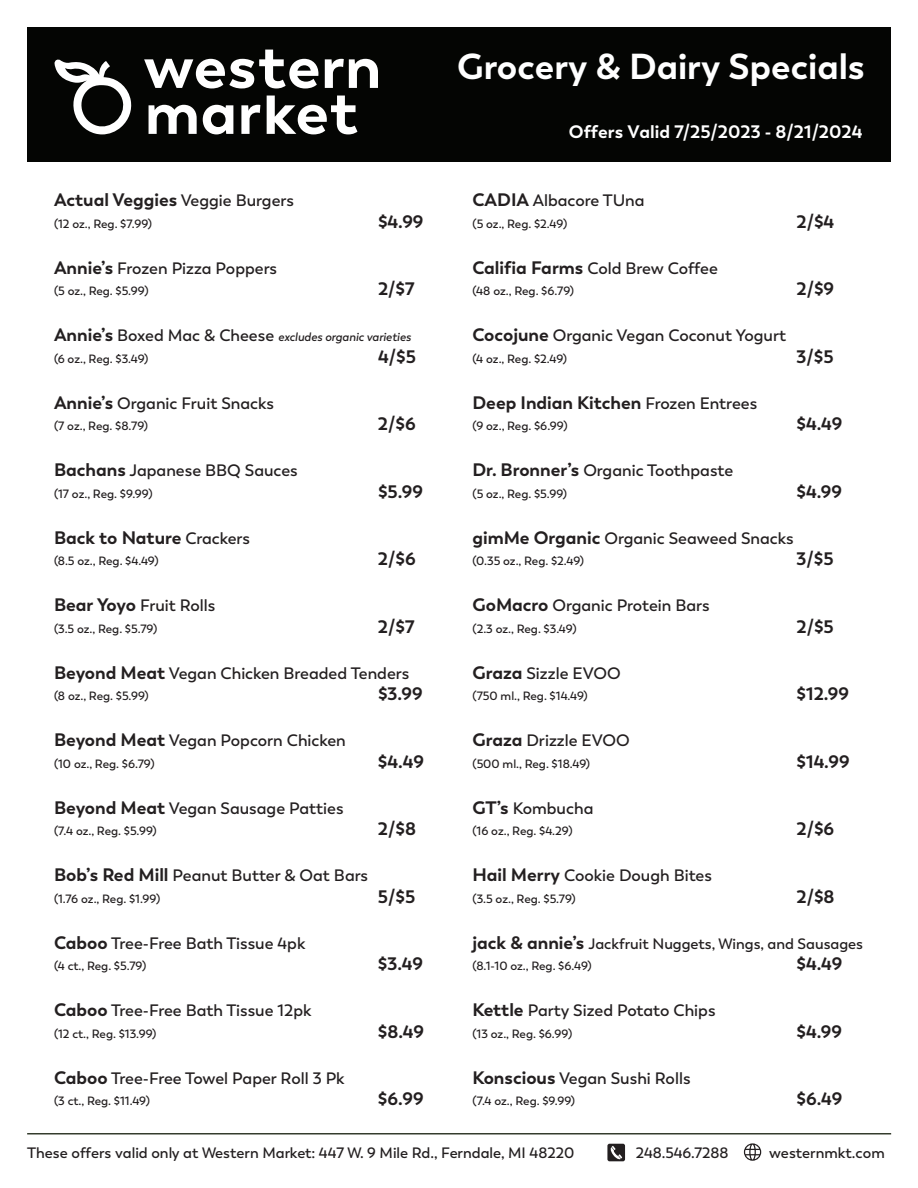
<style>
.page{position:relative;width:918px;height:1188px;background:#fff}
.page>*{position:absolute;margin:0;border:0;box-sizing:border-box;transform-origin:0 0}
.t1{font:700 36px "Trenda";color:#fff}
.t2{font:700 18px "Trenda";color:#231f20}
.t3{font:700 18px "Trenda";color:#fff}
.t4{font:600 16.5px "Trenda";color:#231f20}
.t5{font:600 15px "Trenda";color:#231f20}
.t6{font:600 12px "Trenda";color:#231f20}
.t7{font:italic 600 12px "Trenda";color:#231f20}
.s1{font-weight:600;font-size:16.5px}
.s2{font-weight:700;font-size:18px}
.s3{font-weight:700;font-style:normal;font-size:18px}
.s4{font-style:normal;font-size:16.5px}
</style>
<div class="page">
<div style="left:27px;top:27px;width:864px;height:134px;background:#040503"></div>
<svg style="left:54px;top:59px;width:78px;height:75px"></svg>
<svg style="left:144px;top:50px;width:174px;height:38px"></svg>
<svg style="left:325px;top:59px;width:53px;height:29px"></svg>
<svg style="left:149px;top:105px;width:48px;height:29px"></svg>
<svg style="left:203px;top:105px;width:30px;height:29px"></svg>
<svg style="left:241px;top:105px;width:19px;height:29px"></svg>
<svg style="left:267px;top:96px;width:90px;height:38px"></svg>
<hr style="left:27px;top:1133px;width:864px;height:2px;background:#343c2d">
<svg style="left:607px;top:1144px;width:18px;height:17px"></svg>
<svg style="left:744px;top:1143px;width:17px;height:18px"></svg>
<p class="t2" style="left:54px;top:189px;width:241px">Actual Veggies <span class="s1">Veggie Burgers</span></p>
<p class="t6" style="left:54px;top:217px;width:100px">(12 oz., Reg. $7.99)</p>
<p class="t2" style="left:378px;top:210px;width:47px">$4.99</p>
<p class="t4" style="left:54px;top:258px;width:225px"><span class="s2">Annie’s</span> Frozen Pizza Poppers</p>
<p class="t6" style="left:54px;top:284px;width:96px">(5 oz., Reg. $5.99)</p>
<p class="t2" style="left:378px;top:278px;width:38px">2/$7</p>
<p class="t7" style="left:54px;top:330px;width:359px"><span class="s3">Annie’s</span> <span class="s4">Boxed Mac &amp; Cheese</span> excludes organic varieties</p>
<p class="t6" style="left:54px;top:352px;width:96px">(6 oz., Reg. $3.49)</p>
<p class="t2" style="left:378px;top:345px;width:39px">4/$5</p>
<p class="t4" style="left:54px;top:393px;width:221px"><span class="s2">Annie’s</span> Organic Fruit Snacks</p>
<p class="t6" style="left:54px;top:419px;width:96px">(7 oz., Reg. $8.79)</p>
<p class="t2" style="left:378px;top:413px;width:39px">2/$6</p>
<p class="t4" style="left:54px;top:461px;width:245px"><span class="s2">Bachans</span> Japanese BBQ Sauces</p>
<p class="t6" style="left:54px;top:487px;width:100px">(17 oz., Reg. $9.99)</p>
<p class="t2" style="left:378px;top:480px;width:47px">$5.99</p>
<p class="t2" style="left:54px;top:526px;width:198px">Back to Nature <span class="s1">Crackers</span></p>
<p class="t6" style="left:54px;top:554px;width:106px">(8.5 oz., Reg. $4.49)</p>
<p class="t2" style="left:378px;top:548px;width:39px">2/$6</p>
<p class="t4" style="left:54px;top:596px;width:163px"><span class="s2">Bear Yoyo</span> Fruit Rolls</p>
<p class="t6" style="left:54px;top:622px;width:105px">(3.5 oz., Reg. $5.79)</p>
<p class="t2" style="left:378px;top:615px;width:38px">2/$7</p>
<p class="t4" style="left:54px;top:663px;width:357px"><span class="s2">Beyond Meat</span> Vegan Chicken Breaded Tenders</p>
<p class="t6" style="left:54px;top:689px;width:96px">(8 oz., Reg. $5.99)</p>
<p class="t2" style="left:378px;top:683px;width:46px">$3.99</p>
<p class="t4" style="left:54px;top:731px;width:293px"><span class="s2">Beyond Meat</span> Vegan Popcorn Chicken</p>
<p class="t6" style="left:54px;top:757px;width:102px">(10 oz., Reg. $6.79)</p>
<p class="t2" style="left:378px;top:750px;width:47px">$4.49</p>
<p class="t4" style="left:54px;top:798px;width:291px"><span class="s2">Beyond Meat</span> Vegan Sausage Patties</p>
<p class="t6" style="left:54px;top:824px;width:104px">(7.4 oz., Reg. $5.99)</p>
<p class="t2" style="left:378px;top:818px;width:40px">2/$8</p>
<p class="t4" style="left:54px;top:866px;width:316px"><span class="s2">Bob’s Red Mill</span> Peanut Butter &amp; Oat Bars</p>
<p class="t6" style="left:54px;top:892px;width:108px">(1.76 oz., Reg. $1.99)</p>
<p class="t2" style="left:378px;top:885px;width:39px">5/$5</p>
<p class="t4" style="left:54px;top:933px;width:253px"><span class="s2">Caboo</span> Tree-Free Bath Tissue 4pk</p>
<p class="t6" style="left:54px;top:959px;width:94px">(4 ct., Reg. $5.79)</p>
<p class="t2" style="left:378px;top:953px;width:47px">$3.49</p>
<p class="t4" style="left:54px;top:1001px;width:259px"><span class="s2">Caboo</span> Tree-Free Bath Tissue 12pk</p>
<p class="t6" style="left:54px;top:1027px;width:104px">(12 ct., Reg. $13.99)</p>
<p class="t2" style="left:378px;top:1020px;width:48px">$8.49</p>
<p class="t4" style="left:54px;top:1068px;width:292px"><span class="s2">Caboo</span> Tree-Free Towel Paper Roll 3 Pk</p>
<p class="t6" style="left:54px;top:1094px;width:98px">(3 ct., Reg. $11.49)</p>
<p class="t2" style="left:378px;top:1088px;width:47px">$6.99</p>
<h1 class="t1" style="left:457px;top:44px;width:409px">Grocery &amp; Dairy Specials</h1>
<p class="t3" style="left:569px;top:121px;width:295px">Offers Valid 7/25/2023 - 8/21/2024</p>
<p class="t4" style="left:472px;top:191px;width:174px"><span class="s2">CADIA</span> Albacore TUna</p>
<p class="t6" style="left:472px;top:217px;width:96px">(5 oz., Reg. $2.49)</p>
<p class="t2" style="left:797px;top:210px;width:39px">2/$4</p>
<p class="t4" style="left:472px;top:258px;width:247px"><span class="s2">Califia Farms</span> Cold Brew Coffee</p>
<p class="t6" style="left:472px;top:284px;width:103px">(48 oz., Reg. $6.79)</p>
<p class="t2" style="left:796px;top:278px;width:39px">2/$9</p>
<p class="t4" style="left:472px;top:326px;width:315px"><span class="s2">Cocojune</span> Organic Vegan Coconut Yogurt</p>
<p class="t6" style="left:472px;top:352px;width:96px">(4 oz., Reg. $2.49)</p>
<p class="t2" style="left:796px;top:345px;width:39px">3/$5</p>
<p class="t2" style="left:472px;top:391px;width:286px">Deep Indian Kitchen <span class="s1">Frozen Entrees</span></p>
<p class="t6" style="left:472px;top:419px;width:97px">(9 oz., Reg. $6.99)</p>
<p class="t2" style="left:796px;top:413px;width:47px">$4.49</p>
<p class="t4" style="left:472px;top:461px;width:262px"><span class="s2">Dr. Bronner’s</span> Organic Toothpaste</p>
<p class="t6" style="left:472px;top:487px;width:96px">(5 oz., Reg. $5.99)</p>
<p class="t2" style="left:797px;top:480px;width:47px">$4.99</p>
<p class="t4" style="left:472px;top:528px;width:323px"><span class="s2">gimMe Organic</span> Organic Seaweed Snacks</p>
<p class="t6" style="left:472px;top:554px;width:113px">(0.35 oz., Reg. $2.49)</p>
<p class="t2" style="left:796px;top:548px;width:39px">3/$5</p>
<p class="t4" style="left:472px;top:596px;width:239px"><span class="s2">GoMacro</span> Organic Protein Bars</p>
<p class="t6" style="left:472px;top:622px;width:106px">(2.3 oz., Reg. $3.49)</p>
<p class="t2" style="left:796px;top:615px;width:39px">2/$5</p>
<p class="t4" style="left:472px;top:663px;width:150px"><span class="s2">Graza</span> Sizzle EVOO</p>
<p class="t6" style="left:472px;top:689px;width:117px">(750 ml., Reg. $14.49)</p>
<p class="t2" style="left:796px;top:683px;width:54px">$12.99</p>
<p class="t4" style="left:472px;top:731px;width:159px"><span class="s2">Graza</span> Drizzle EVOO</p>
<p class="t6" style="left:472px;top:757px;width:119px">(500 ml., Reg. $18.49)</p>
<p class="t2" style="left:796px;top:750px;width:55px">$14.99</p>
<p class="t4" style="left:472px;top:798px;width:122px"><span class="s2">GT’s</span> Kombucha</p>
<p class="t6" style="left:472px;top:824px;width:102px">(16 oz., Reg. $4.29)</p>
<p class="t2" style="left:796px;top:818px;width:39px">2/$6</p>
<p class="t4" style="left:472px;top:866px;width:241px"><span class="s2">Hail Merry</span> Cookie Dough Bites</p>
<p class="t6" style="left:472px;top:892px;width:105px">(3.5 oz., Reg. $5.79)</p>
<p class="t2" style="left:796px;top:885px;width:40px">2/$8</p>
<p class="t5" style="left:472px;top:935px;width:392px"><span class="s2">jack &amp; annie’s</span> Jackfruit Nuggets, Wings, and Sausages</p>
<p class="t6" style="left:472px;top:959px;width:121px">(8.1-10 oz., Reg. $6.49)</p>
<p class="t2" style="left:796px;top:953px;width:47px">$4.49</p>
<p class="t4" style="left:472px;top:1001px;width:245px"><span class="s2">Kettle</span> Party Sized Potato Chips</p>
<p class="t6" style="left:472px;top:1027px;width:101px">(13 oz., Reg. $6.99)</p>
<p class="t2" style="left:796px;top:1020px;width:47px">$4.99</p>
<p class="t4" style="left:472px;top:1068px;width:220px"><span class="s2">Konscious</span> Vegan Sushi Rolls</p>
<p class="t6" style="left:472px;top:1094px;width:104px">(7.4 oz., Reg. $9.99)</p>
<p class="t2" style="left:797px;top:1088px;width:48px">$6.49</p>
<p class="t5" style="left:27px;top:1144px;width:549px">These offers valid only at Western Market: 447 W. 9 Mile Rd., Ferndale, MI 48220</p>
<p class="t5" style="left:636px;top:1144px;width:94px">248.546.7288</p>
<p class="t5" style="left:769px;top:1144px;width:117px">westernmkt.com</p>
</div>
